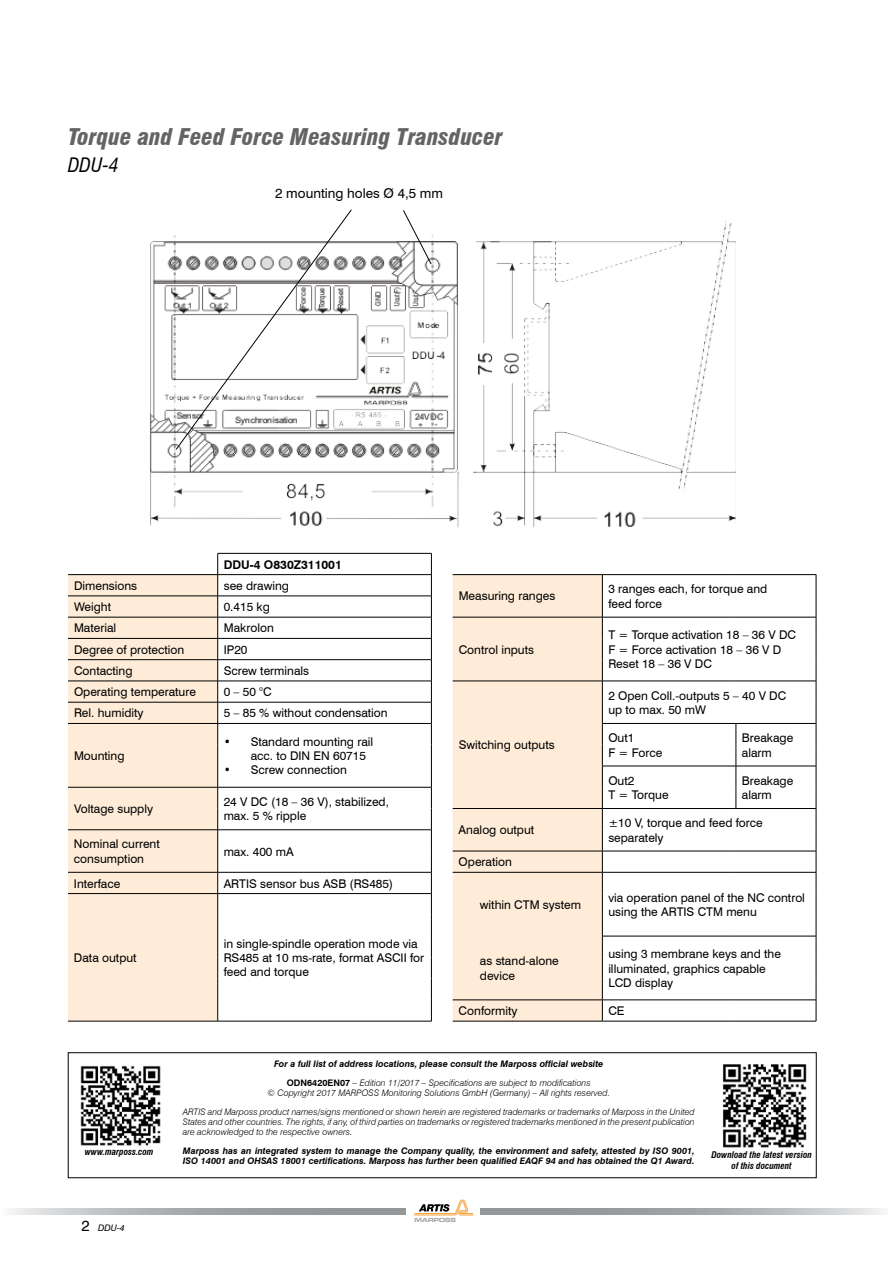
<style>
.page{position:relative;width:893px;height:1263px;background:#fff}
.page>*{position:absolute;margin:0;border:0;box-sizing:border-box;transform-origin:0 0}
.t1{font:italic 900 condensed 22.5px "Swiss 721 BT";color:#636466}
.t2{font:italic condensed 19.5px "Swiss 721 BT";color:#000}
.t3{font:13.5px "Swiss 721 BT";color:#000}
.t4{font:12px/14.4px "Swiss 721 BT";color:#000}
.t5{font:700 12px "Swiss 721 BT";color:#000}
.t6{font:italic 300 9px/19.5px "Swiss 721 BT";color:#000;text-align:center}
.t7{font:italic 700 9px/19.5px "Swiss 721 BT";color:#000;text-align:center}
.t8{font:italic 700 condensed 9px/10.8px "Swiss 721 BT";color:#000;text-align:center}
.t9{font:italic 9px "Swiss 721 BT";color:#000}
.s1{font-style:normal}
.s2{font-weight:300}
.s3{font-style:normal;font-size:15px}
</style>
<div class="page">
<svg style="left:13px;top:1209px;width:868px;height:6px;background:#acaeb0"></svg>
<div style="left:406px;top:1184px;width:74px;height:54px;background:#fff"></div>
<svg style="left:414px;top:1199px;width:59px;height:23px"></svg>
<svg style="left:68px;top:575px;width:534px;height:446px;fill:#feecd8"></svg>
<hr style="left:218px;top:553px;width:214px;height:1px;background:#000">
<hr style="left:68px;top:574px;width:150px;height:1px;background:#000">
<hr style="left:218px;top:574px;width:214px;height:1px;background:#000">
<hr style="left:68px;top:596px;width:150px;height:1px;background:#000">
<hr style="left:218px;top:596px;width:214px;height:1px;background:#000">
<hr style="left:68px;top:659px;width:150px;height:1px;background:#000">
<hr style="left:218px;top:659px;width:214px;height:1px;background:#000">
<hr style="left:68px;top:681px;width:150px;height:1px;background:#000">
<hr style="left:218px;top:681px;width:214px;height:1px;background:#000">
<hr style="left:68px;top:702px;width:150px;height:1px;background:#000">
<hr style="left:218px;top:702px;width:214px;height:1px;background:#000">
<hr style="left:68px;top:723px;width:150px;height:1px;background:#000">
<hr style="left:218px;top:723px;width:214px;height:1px;background:#000">
<hr style="left:68px;top:787px;width:150px;height:1px;background:#000">
<hr style="left:218px;top:787px;width:214px;height:1px;background:#000">
<hr style="left:68px;top:829px;width:150px;height:1px;background:#000">
<hr style="left:218px;top:829px;width:214px;height:1px;background:#000">
<hr style="left:68px;top:872px;width:150px;height:1px;background:#000">
<hr style="left:218px;top:872px;width:214px;height:1px;background:#000">
<hr style="left:68px;top:893px;width:150px;height:1px;background:#000">
<hr style="left:218px;top:893px;width:214px;height:1px;background:#000">
<hr style="left:602px;top:936px;width:134px;height:1px;background:#000">
<hr style="left:736px;top:936px;width:80px;height:1px;background:#000">
<hr style="left:602px;top:999px;width:134px;height:1px;background:#000">
<hr style="left:736px;top:999px;width:80px;height:1px;background:#000">
<hr style="left:68px;top:1021px;width:150px;height:1px;background:#000">
<hr style="left:218px;top:1021px;width:214px;height:1px;background:#000">
<hr style="left:602px;top:1021px;width:134px;height:1px;background:#000">
<hr style="left:736px;top:1021px;width:80px;height:1px;background:#000">
<svg style="left:431px;top:553px;width:1px;height:468px"></svg>
<hr style="left:602px;top:872px;width:134px;height:1px;background:#000">
<hr style="left:736px;top:872px;width:80px;height:1px;background:#000">
<hr style="left:453px;top:574px;width:149px;height:1px;background:#000">
<hr style="left:453px;top:617px;width:149px;height:1px;background:#000">
<hr style="left:453px;top:681px;width:149px;height:1px;background:#000">
<hr style="left:453px;top:808px;width:149px;height:1px;background:#000">
<hr style="left:453px;top:851px;width:149px;height:1px;background:#000">
<hr style="left:453px;top:872px;width:149px;height:1px;background:#000">
<hr style="left:453px;top:999px;width:149px;height:1px;background:#000">
<hr style="left:453px;top:1021px;width:149px;height:1px;background:#000">
<hr style="left:602px;top:574px;width:134px;height:1px;background:#000">
<hr style="left:736px;top:574px;width:80px;height:1px;background:#000">
<hr style="left:602px;top:617px;width:134px;height:1px;background:#000">
<hr style="left:736px;top:617px;width:80px;height:1px;background:#000">
<hr style="left:602px;top:681px;width:134px;height:1px;background:#000">
<hr style="left:736px;top:681px;width:80px;height:1px;background:#000">
<hr style="left:602px;top:766px;width:134px;height:1px;background:#000">
<hr style="left:736px;top:766px;width:80px;height:1px;background:#000">
<hr style="left:602px;top:808px;width:134px;height:1px;background:#000">
<hr style="left:736px;top:808px;width:80px;height:1px;background:#000">
<hr style="left:602px;top:723px;width:134px;height:1px;background:#000">
<hr style="left:736px;top:723px;width:80px;height:1px;background:#000">
<svg style="left:736px;top:724px;width:1px;height:84px"></svg>
<svg style="left:602px;top:575px;width:1px;height:446px"></svg>
<svg style="left:816px;top:575px;width:1px;height:446px"></svg>
<hr style="left:602px;top:851px;width:134px;height:1px;background:#000">
<hr style="left:736px;top:851px;width:80px;height:1px;background:#000">
<hr style="left:68px;top:617px;width:150px;height:1px;background:#000">
<hr style="left:218px;top:617px;width:214px;height:1px;background:#000">
<svg style="left:217px;top:553px;width:1px;height:468px"></svg>
<hr style="left:68px;top:638px;width:150px;height:1px;background:#000">
<hr style="left:218px;top:638px;width:214px;height:1px;background:#000">
<img style="left:80px;top:1065px;width:81px;height:81px">
<img style="left:723px;top:1064px;width:84px;height:84px">
<div style="left:68px;top:1052px;width:748px;height:126px;border:1px solid #000"></div>
<img style="left:149px;top:220px;width:586px;height:308px">
<svg style="left:176px;top:209px;width:176px;height:241px"></svg>
<svg style="left:403px;top:210px;width:29px;height:55px"></svg>
<h1 class="t1" style="left:68px;top:123px;width:437px">Torque and Feed Force Measuring Transducer</h1>
<h2 class="t2" style="left:68px;top:153px;width:52px">DDU-4</h2>
<p class="t3" style="left:275px;top:185px;width:169px">2 mounting holes Ø 4,5 mm</p>
<p class="t5" style="left:224px;top:556px;width:120px">DDU-4 O830Z311001</p>
<p class="t4" style="left:74px;top:578px;width:65px">Dimensions</p>
<p class="t4" style="left:224px;top:578px;width:67px">see drawing</p>
<p class="t4" style="left:608px;top:582px;width:160px">3 ranges each, for torque and</p>
<p class="t4" style="left:459px;top:589px;width:98px">Measuring ranges</p>
<p class="t4" style="left:74px;top:599px;width:39px">Weight</p>
<p class="t4" style="left:608px;top:596px;width:55px">feed force</p>
<p class="t4" style="left:224px;top:599px;width:48px">0.415 kg</p>
<p class="t4" style="left:74px;top:621px;width:44px">Material</p>
<p class="t4" style="left:224px;top:621px;width:52px">Makrolon</p>
<p class="t4" style="left:74px;top:642px;width:112px">Degree of protection</p>
<p class="t4" style="left:224px;top:642px;width:25px">IP20</p>
<p class="t4" style="left:74px;top:663px;width:60px">Contacting</p>
<p class="t4" style="left:224px;top:663px;width:87px">Screw terminals</p>
<p class="t4" style="left:74px;top:685px;width:123px">Operating temperature</p>
<p class="t4" style="left:224px;top:685px;width:50px">0 – 50 °C</p>
<p class="t4" style="left:459px;top:642px;width:77px">Control inputs</p>
<p class="t4" style="left:608px;top:628px;width:189px">T = Torque activation 18 – 36 V DC<br>F = Force activation 18 – 36 V D<br>Reset 18 – 36 V DC</p>
<p class="t4" style="left:608px;top:688px;width:179px">2 Open Coll.-outputs 5 – 40 V DC</p>
<p class="t4" style="left:74px;top:706px;width:71px">Rel. humidity</p>
<p class="t4" style="left:224px;top:706px;width:166px">5 – 85 % without condensation</p>
<p class="t4" style="left:608px;top:702px;width:99px">up to max. 50 mW</p>
<p class="t4" style="left:74px;top:748px;width:52px">Mounting</p>
<p class="t4" style="left:608px;top:730px;width:56px">Out1<br>F = Force</p>
<p class="t4" style="left:742px;top:730px;width:53px">Breakage alarm</p>
<p class="t4" style="left:608px;top:773px;width:62px">Out2<br>T = Torque</p>
<p class="t4" style="left:742px;top:773px;width:53px">Breakage alarm</p>
<p class="t4" style="left:251px;top:734px;width:124px;text-indent:-27px">• Standard mounting rail acc. to DIN EN 60715</p>
<p class="t4" style="left:224px;top:763px;width:125px">• Screw connection</p>
<p class="t4" style="left:459px;top:738px;width:98px">Switching outputs</p>
<p class="t4" style="left:74px;top:801px;width:81px">Voltage supply</p>
<p class="t4" style="left:224px;top:794px;width:167px">24 V DC (18 – 36 V), stabilized, max. 5 % ripple</p>
<p class="t4" style="left:459px;top:823px;width:77px">Analog output</p>
<p class="t4" style="left:608px;top:815px;width:156px">±10 V, torque and feed force separately</p>
<p class="t4" style="left:74px;top:837px;width:87px">Nominal current consumption</p>
<p class="t4" style="left:224px;top:844px;width:72px">max. 400 mA</p>
<p class="t4" style="left:459px;top:855px;width:55px">Operation</p>
<p class="t4" style="left:74px;top:876px;width:48px">Interface</p>
<p class="t4" style="left:224px;top:876px;width:171px">ARTIS sensor bus ASB (RS485)</p>
<p class="t4" style="left:74px;top:950px;width:64px">Data output</p>
<p class="t4" style="left:224px;top:936px;width:202px">in single-spindle operation mode via<br>RS485 at 10 ms-rate, format ASCII for feed and torque</p>
<p class="t4" style="left:480px;top:897px;width:103px">within CTM system</p>
<p class="t4" style="left:608px;top:890px;width:198px">via operation panel of the NC control using the ARTIS CTM menu</p>
<p class="t4" style="left:480px;top:954px;width:80px">as stand-alone device</p>
<p class="t4" style="left:608px;top:947px;width:174px">using 3 membrane keys and the illuminated, graphics capable<br>LCD display</p>
<p class="t4" style="left:459px;top:1003px;width:60px">Conformity</p>
<p class="t4" style="left:608px;top:1003px;width:18px">CE</p>
<p class="t7" style="left:274px;top:1054px;width:331px">For a full list of address locations, please consult the Marposs official website<br><span class="s1">ODN6420EN07</span> <span class="s2">– Edition 11/2017 – Specifications are subject to modifications</span></p>
<p class="t6" style="left:183px;top:1083px;width:513px">© Copyright 2017 MARPOSS Monitoring Solutions GmbH (Germany) – All rights reserved.<br>ARTIS and Marposs product names/signs mentioned or shown herein are registered trademarks or trademarks of Marposs in the United</p>
<p class="t6" style="left:183px;top:1117px;width:513px;line-height:9.8px;text-align:left">States and other countries. The rights, if any, of third parties on trademarks or registered trademarks mentioned in the present publication are acknowledged to the respective owners.</p>
<p class="t7" style="left:183px;top:1146px;width:513px;line-height:9.8px;text-align:left">Marposs has an integrated system to manage the Company quality, the environment and safety, attested by ISO 9001,<br>ISO 14001 and OHSAS 18001 certifications. Marposs has further been qualified EAQF 94 and has obtained the Q1 Award.</p>
<p class="t8" style="left:85px;top:1146px;width:70px">www.marposs.com</p>
<p class="t8" style="left:711px;top:1150px;width:102px">Download the latest version of this document</p>
<p class="t9" style="left:82px;top:1223px;width:45px"><span class="s3">2</span> DDU-4</p>
</div>
